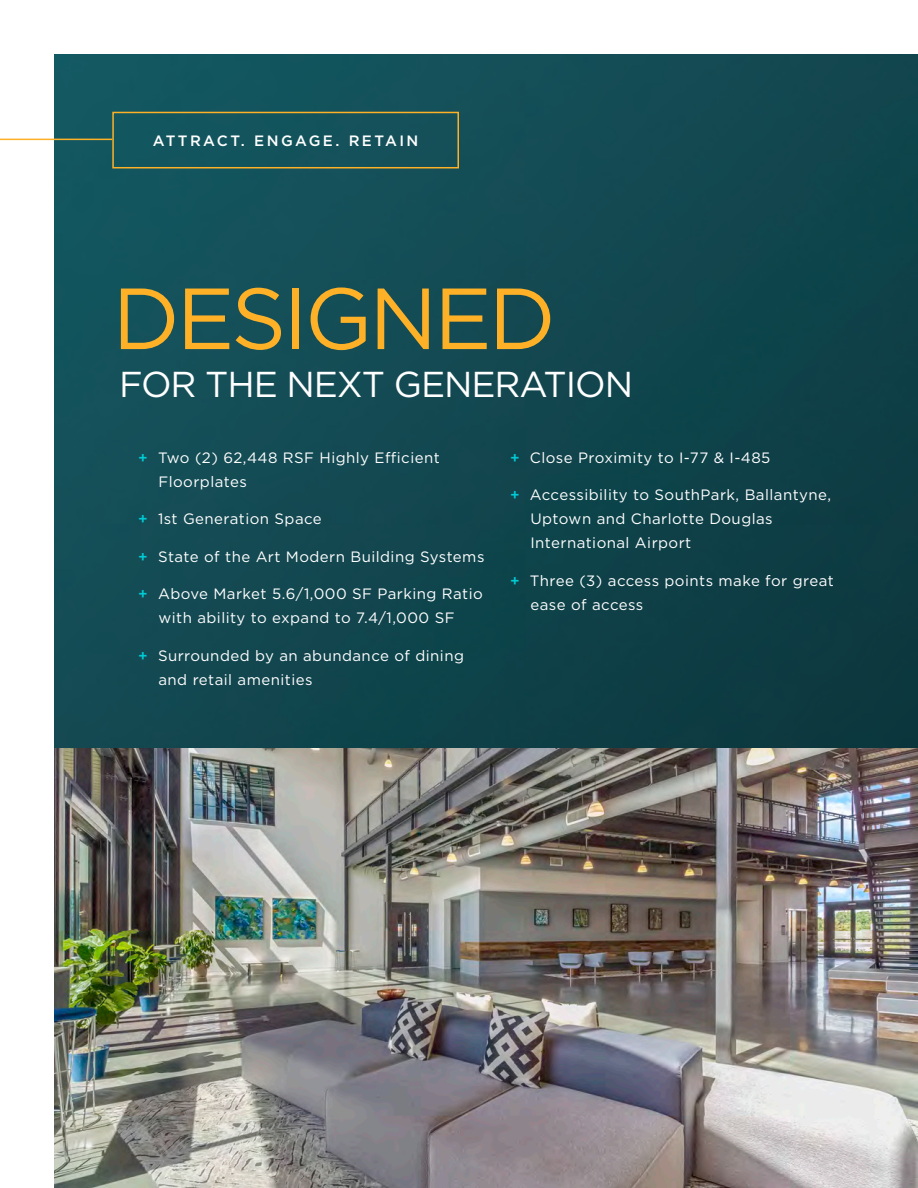
<style>
.page{position:relative;width:918px;height:1188px;background:#fff}
.page>*{position:absolute;margin:0;border:0;box-sizing:border-box;transform-origin:0 0}
.t1{font:86.55px "Gotham HTF";letter-spacing:-.04em;color:#feb127}
.t2{font:36px "Gotham HTF";letter-spacing:-.03em;color:#fff}
.t3{font:15px/24px "Gotham HTF";letter-spacing:.03em;color:#fff}
.t4{font:500 15px "Gotham HTF";letter-spacing:.16em;color:#fff}
.s1{font-weight:500;color:#00cad4}
</style>
<div class="page">
<img style="left:54px;top:54px;width:864px;height:1134px">
<div style="left:112px;top:112px;width:347px;height:56px;border:2px solid #feb127"></div>
<hr style="left:0;top:139px;width:112px;height:1px;background:#feb127">
<p class="t4" style="left:153px;top:133px;width:267px">ATTRACT. ENGAGE. RETAIN</p>
<p class="t1" style="left:112px;top:271px;width:445px">DESIGNED</p>
<p class="t2" style="left:119px;top:364px;width:516px">FOR THE NEXT GENERATION</p>
<p class="t3" style="left:158px;top:445px;width:283px;text-indent:-20px"><span class="s1">+</span> Two (2) 62,448 RSF Highly Efficient<br>Floorplates</p>
<p class="t3" style="left:138px;top:507px;width:185px"><span class="s1">+</span> 1st Generation Space</p>
<p class="t3" style="left:138px;top:544px;width:348px"><span class="s1">+</span> State of the Art Modern Building Systems</p>
<p class="t3" style="left:138px;top:582px;width:346px;text-align:center"><span class="s1">+</span> Above Market 5.6/1,000 SF Parking Ratio with ability to expand to 7.4/1,000 SF</p>
<p class="t3" style="left:158px;top:643px;width:307px;text-indent:-20px"><span class="s1">+</span> Surrounded by an abundance of dining and retail amenities</p>
<p class="t3" style="left:510px;top:445px;width:262px"><span class="s1">+</span> Close Proximity to I-77 &amp; I-485</p>
<p class="t3" style="left:530px;top:483px;width:302px;text-indent:-20px"><span class="s1">+</span> Accessibility to SouthPark, Ballantyne,<br>Uptown and Charlotte Douglas<br>International Airport</p>
<p class="t3" style="left:530px;top:568px;width:305px;text-indent:-20px"><span class="s1">+</span> Three (3) access points make for great ease of access</p>
</div>
